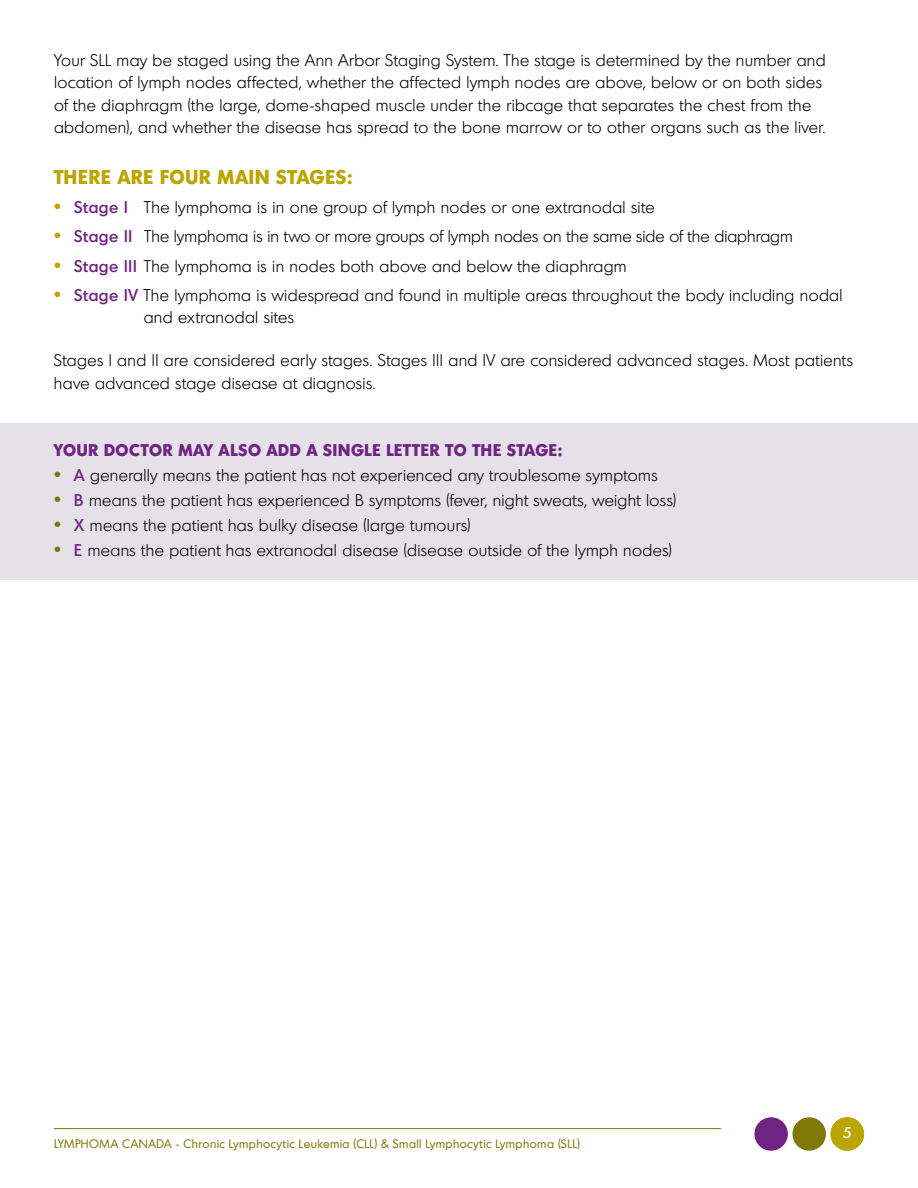
<style>
.page{position:relative;width:918px;height:1188px;background:#fff}
.page>*{position:absolute;margin:0;border:0;box-sizing:border-box;transform-origin:0 0}
.t1{font:800 19.5px "Montreal Serial";letter-spacing:.045em;color:#bba500}
.t2{font:300 16.5px/22.5px "Montreal Serial";letter-spacing:.025em;color:#000}
.t3{font:300 16.5px "Montreal Serial";letter-spacing:.005em;color:#000}
.t4{font:800 16.5px "Montreal Serial";letter-spacing:.045em;color:#702382}
.t5{font:500 15px "Montreal Serial";color:#fff}
.t6{font:12px "Montreal Serial";letter-spacing:.035em;color:#817907}
.s1{font-family:"Arial";font-weight:700;font-size:19.5px;color:#bba500}
.s2{font-weight:500;color:#702382}
.s3{font-family:"Arial";font-weight:700;font-size:19.5px;color:#817907}
</style>
<div class="page">
<div style="left:754px;top:1117px;width:34px;height:34px;background:#702382;border-radius:50%"></div>
<div style="left:792px;top:1117px;width:34px;height:34px;background:#817907;border-radius:50%"></div>
<div style="left:831px;top:1117px;width:33px;height:34px;background:#bba500;border-radius:50%"></div>
<hr style="left:54px;top:1128px;width:667px;height:1px;background:#817907">
<div style="left:0;top:423px;width:918px;height:56px;background:#e4e1e8"></div>
<div style="left:0;top:474px;width:918px;height:55px;background:#e4e1e8"></div>
<div style="left:0;top:524px;width:918px;height:56px;background:#e4e1e8"></div>
<p class="t2" style="left:54px;top:49px;width:773px">Your SLL may be staged using the Ann Arbor Staging System. The stage is determined by the number and location of lymph nodes affected, whether the affected lymph nodes are above, below or on both sides of the diaphragm (the large, dome-shaped muscle under the ribcage that separates the chest from the abdomen), and whether the disease has spread to the bone marrow or to other organs such as the liver.</p>
<p class="t1" style="left:54px;top:164px;width:300px">THERE ARE FOUR MAIN STAGES:</p>
<p class="t2" style="left:54px;top:196px;width:602px"><span class="s1">•</span> <span class="s2">Stage I</span> The lymphoma is in one group of lymph nodes or one extranodal site</p>
<p class="t3" style="left:54px;top:226px;width:740px"><span class="s1">•</span> <span class="s2">Stage II</span> The lymphoma is in two or more groups of lymph nodes on the same side of the diaphragm</p>
<p class="t2" style="left:54px;top:254px;width:574px"><span class="s1">•</span> <span class="s2">Stage III</span> The lymphoma is in nodes both above and below the diaphragm</p>
<p class="t2" style="left:144px;top:284px;width:700px;text-indent:-90px"><span class="s1">•</span> <span class="s2">Stage IV</span> The lymphoma is widespread and found in multiple areas throughout the body including nodal and extranodal sites</p>
<p class="t2" style="left:54px;top:349px;width:801px">Stages I and II are considered early stages. Stages III and IV are considered advanced stages. Most patients have advanced stage disease at diagnosis.</p>
<p class="t4" style="left:54px;top:439px;width:510px">YOUR DOCTOR MAY ALSO ADD A SINGLE LETTER TO THE STAGE:</p>
<p class="t2" style="left:54px;top:464px;width:605px"><span class="s3">•</span> <span class="s2">A</span> generally means the patient has not experienced any troublesome symptoms</p>
<p class="t2" style="left:54px;top:489px;width:624px"><span class="s3">•</span> <span class="s2">B</span> means the patient has experienced B symptoms (fever, night sweats, weight loss)</p>
<p class="t2" style="left:54px;top:514px;width:418px"><span class="s3">•</span> <span class="s2">X</span> means the patient has bulky disease (large tumours)</p>
<p class="t2" style="left:54px;top:539px;width:619px"><span class="s3">•</span> <span class="s2">E</span> means the patient has extranodal disease (disease outside of the lymph nodes)</p>
<p class="t6" style="left:54px;top:1136px;width:528px">LYMPHOMA CANADA - Chronic Lymphocytic Leukemia (CLL) &amp; Small Lymphocytic Lymphoma (SLL)</p>
<p class="t5" style="left:843px;top:1123px;width:10px">5</p>
</div>
